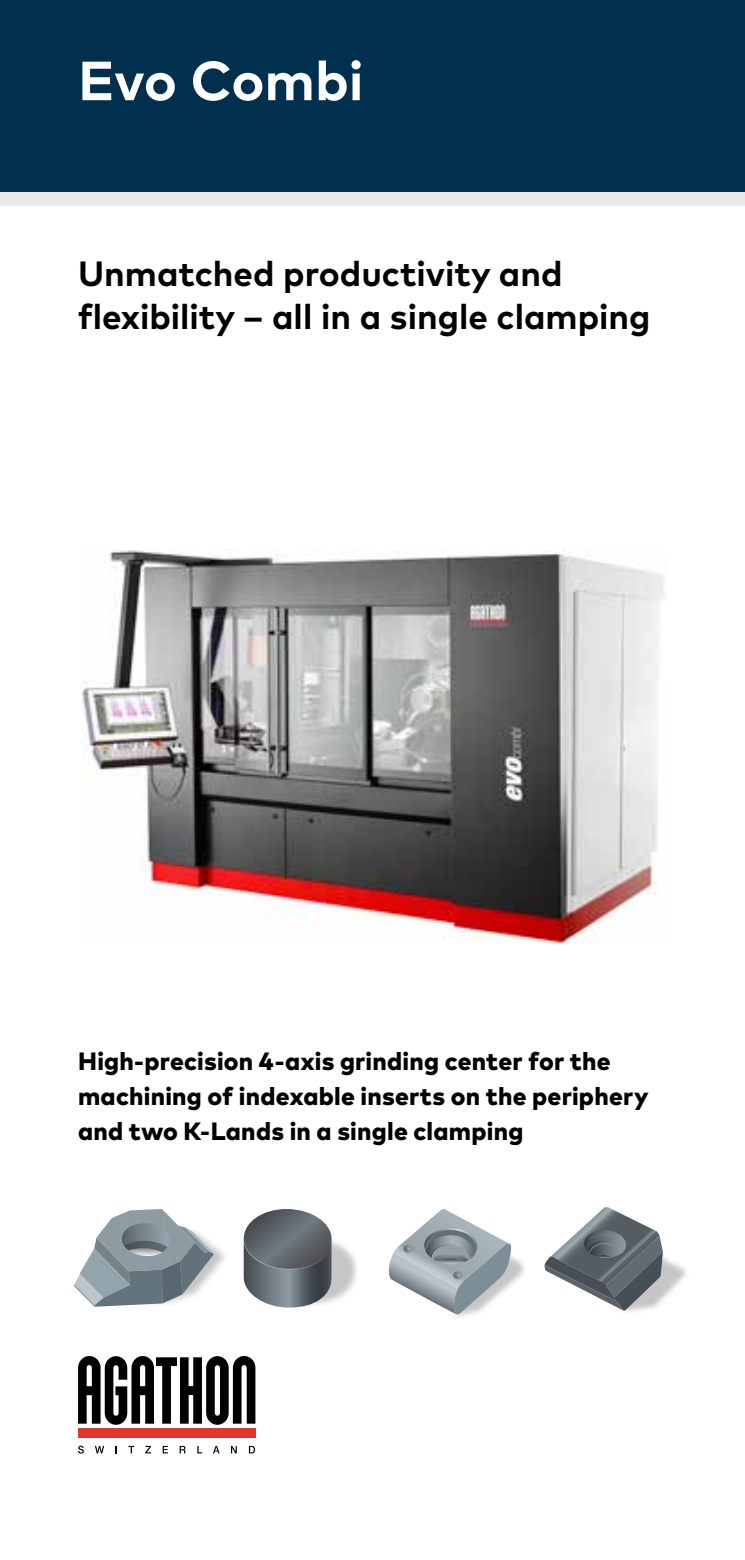
<style>
.page{position:relative;width:745px;height:1560px;background:#fff}
.page>*{position:absolute;margin:0;border:0;box-sizing:border-box;transform-origin:0 0}
.t1{font:700 55px "Mark OT";letter-spacing:-.005em;color:#fff}
.t2{font:700 35px/42px "Mark OT";color:#000}
.t3{font:800 25px/35px "Mark OT";letter-spacing:.01em;color:#000}
</style>
<div class="page">
<div style="left:0;top:191px;width:744px;height:15px;background:#e9e9ea"></div>
<div style="left:0;top:0;width:744px;height:191px;background:#01304e"></div>
<img style="left:81px;top:550px;width:584px;height:393px">
<svg style="left:74px;top:1209px;width:140px;height:97px"></svg>
<img style="left:282px;top:1240px;width:75px;height:68px">
<svg style="left:243px;top:1209px;width:89px;height:98px;background:#747a7e"></svg>
<img style="left:455px;top:1246px;width:70px;height:71px">
<svg style="left:388px;top:1209px;width:123px;height:106px"></svg>
<img style="left:622px;top:1248px;width:64px;height:64px">
<svg style="left:544px;top:1207px;width:118px;height:103px"></svg>
<svg style="left:78px;top:1356px;width:177px;height:68px"></svg>
<div style="left:78px;top:1427px;width:177px;height:10px;background:#e5352c"></div>
<svg style="left:78px;top:1445px;width:6px;height:8px"></svg>
<svg style="left:95px;top:1445px;width:9px;height:8px"></svg>
<svg style="left:128px;top:1445px;width:6px;height:8px"></svg>
<svg style="left:145px;top:1445px;width:6px;height:8px"></svg>
<svg style="left:162px;top:1445px;width:6px;height:8px"></svg>
<svg style="left:179px;top:1445px;width:6px;height:8px"></svg>
<svg style="left:197px;top:1445px;width:5px;height:8px"></svg>
<svg style="left:213px;top:1445px;width:6px;height:8px"></svg>
<svg style="left:231px;top:1445px;width:5px;height:8px"></svg>
<svg style="left:249px;top:1445px;width:6px;height:8px"></svg>
<h1 class="t1" style="left:78px;top:45px;width:287px">Evo Combi</h1>
<h2 class="t2" style="left:78px;top:252px;width:573px">Unmatched productivity and flexibility – all in a single clamping</h2>
<p class="t3" style="left:78px;top:1043px;width:571px">High-precision 4-axis grinding center for the machining of indexable inserts on the periphery and two K-Lands in a single clamping</p>
</div>
